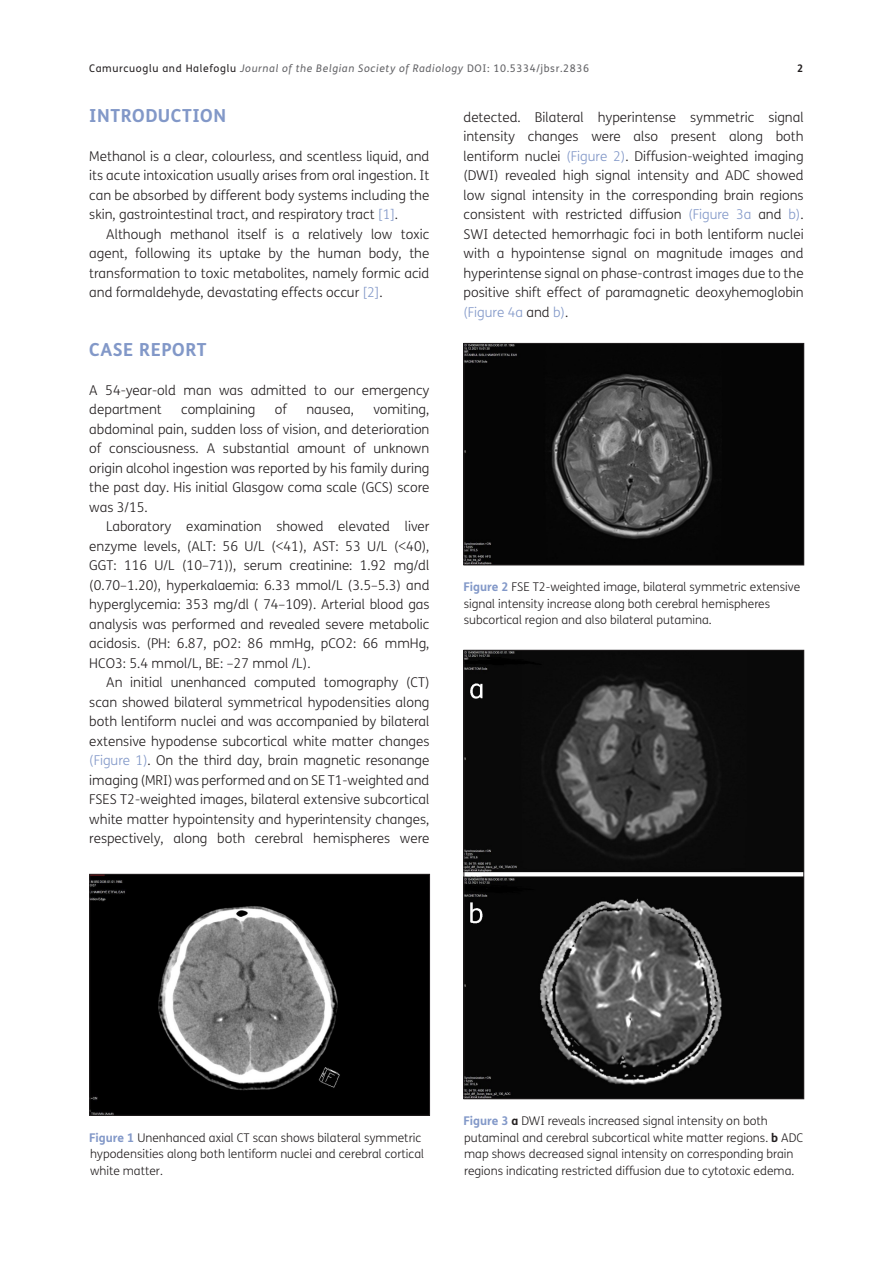
<style>
.page{position:relative;width:893px;height:1263px;background:#fff}
.page>*{position:absolute;margin:0;border:0;box-sizing:border-box;transform-origin:0 0}
.t1{font:700 18px "FS Me";letter-spacing:.03em;color:#8298c8}
.Body_Copy{font:300 13.5px/19.5px "FS Me";color:#231f20;text-align:justify}
.Body_Copy_-_1st_Para{font:300 13.5px/19.5px "FS Me";color:#231f20;text-align:justify}
.Figure_copy{font:300 12px/16.5px "FS Me";color:#231f20}
.t2{font:italic 10.5px "FS Me";letter-spacing:.06em;color:#636366}
.t3{font:700 10.5px "FS Me";color:#231f20}
.s1{font-style:normal;color:#231f20}
.s2{font-style:normal}
.s3{color:#8298c8}
.s4{font-weight:700;color:#8298c8}
.s5{font-weight:700}
</style>
<div class="page">
<img style="left:91px;top:876px;width:337px;height:238px">
<div style="left:89px;top:874px;width:341px;height:242px;border:1px solid #231f20"></div>
<img style="left:465px;top:345px;width:337px;height:218px">
<div style="left:463px;top:343px;width:341px;height:222px;border:1px solid #231f20"></div>
<img style="left:465px;top:652px;width:337px;height:445px">
<div style="left:463px;top:650px;width:341px;height:449px;border:1px solid #231f20"></div>
<p class="t2" style="left:89px;top:62px;width:501px"><span class="s1">Camurcuoglu and Halefoglu</span> Journal of the Belgian Society of Radiology <span class="s2">DOI: 10.5334/jbsr.2836</span></p>
<p class="t3" style="left:797px;top:61px;width:8px">2</p>
<h1 class="t1" style="left:89px;top:104px;width:138px">INTRODUCTION</h1>
<p class="Body_Copy_-_1st_Para" style="left:89px;top:146px;width:342px">Methanol is a clear, colourless, and scentless liquid, and its acute intoxication usually arises from oral ingestion. It can be absorbed by different body systems including the skin, gastrointestinal tract, and respiratory tract <span class="s3">[1]</span>.</p>
<p class="Body_Copy" style="left:89px;top:224px;width:342px;text-indent:17px">Although methanol itself is a relatively low toxic agent, following its uptake by the human body, the transformation to toxic metabolites, namely formic acid and formaldehyde, devastating effects occur <span class="s3">[2]</span>.</p>
<p class="Body_Copy" style="left:463px;top:107px;width:342px">detected. Bilateral hyperintense symmetric signal intensity changes were also present along both lentiform nuclei <span class="s3">(Figure 2)</span>. Diffusion-weighted imaging (DWI) revealed high signal intensity and ADC showed low signal intensity in the corresponding brain regions consistent with restricted diffusion <span class="s3">(Figure 3a</span> and <span class="s3">b)</span>.<br>SWI detected hemorrhagic foci in both lentiform nuclei with a hypointense signal on magnitude images and hyperintense signal on phase-contrast images due to the positive shift effect of paramagnetic deoxyhemoglobin <span class="s3">(Figure 4a</span> and <span class="s3">b)</span>.</p>
<h1 class="t1" style="left:89px;top:338px;width:119px">CASE REPORT</h1>
<p class="Body_Copy_-_1st_Para" style="left:89px;top:380px;width:342px">A 54-year-old man was admitted to our emergency department</p>
<p class="Body_Copy_-_1st_Para" style="left:181px;top:400px;width:76px">complaining</p>
<p class="Body_Copy_-_1st_Para" style="left:275px;top:400px;width:14px">of</p>
<p class="Body_Copy_-_1st_Para" style="left:306px;top:400px;width:49px">nausea,</p>
<p class="Body_Copy_-_1st_Para" style="left:89px;top:400px;width:342px;text-indent:284px">vomiting, abdominal pain, sudden loss of vision, and deterioration of consciousness. A substantial amount of unknown origin alcohol ingestion was reported by his family during the past day. His initial Glasgow coma scale (GCS) score was 3/15.</p>
<p class="Body_Copy" style="left:89px;top:517px;width:342px;text-indent:17px">Laboratory examination showed elevated liver enzyme levels, (ALT: 56 U/L (&lt;41), AST: 53 U/L (&lt;40), GGT: 116 U/L (10–71)), serum creatinine: 1.92 mg/dl (0.70–1.20), hyperkalaemia: 6.33 mmol/L (3.5–5.3) and hyperglycemia: 353 mg/dl ( 74–109). Arterial blood gas analysis was performed and revealed severe metabolic acidosis. (PH: 6.87, pO2: 86 mmHg, pCO2: 66 mmHg, HCO3: 5.4 mmol/L, BE: –27 mmol /L).</p>
<p class="Body_Copy" style="left:89px;top:673px;width:342px;text-indent:17px">An initial unenhanced computed tomography (CT) scan showed bilateral symmetrical hypodensities along both lentiform nuclei and was accompanied by bilateral extensive hypodense subcortical white matter changes <span class="s3">(Figure 1)</span>. On the third day, brain magnetic resonange imaging (MRI) was performed and on SE T1-weighted and FSES T2-weighted images, bilateral extensive subcortical white matter hypointensity and hyperintensity changes, respectively, along both cerebral hemispheres were</p>
<p class="Figure_copy" style="left:463px;top:579px;width:338px"><span class="s4">Figure 2</span> FSE T2-weighted image, bilateral symmetric extensive signal intensity increase along both cerebral hemispheres subcortical region and also bilateral putamina.</p>
<p class="Figure_copy" style="left:89px;top:1129px;width:336px"><span class="s4">Figure 1</span> Unenhanced axial CT scan shows bilateral symmetric hypodensities along both lentiform nuclei and cerebral cortical white matter.</p>
<p class="Figure_copy" style="left:463px;top:1113px;width:341px"><span class="s4">Figure 3</span> <span class="s5">a</span> DWI reveals increased signal intensity on both putaminal and cerebral subcortical white matter regions. <span class="s5">b</span> ADC map shows decreased signal intensity on corresponding brain regions indicating restricted diffusion due to cytotoxic edema.</p>
</div>
